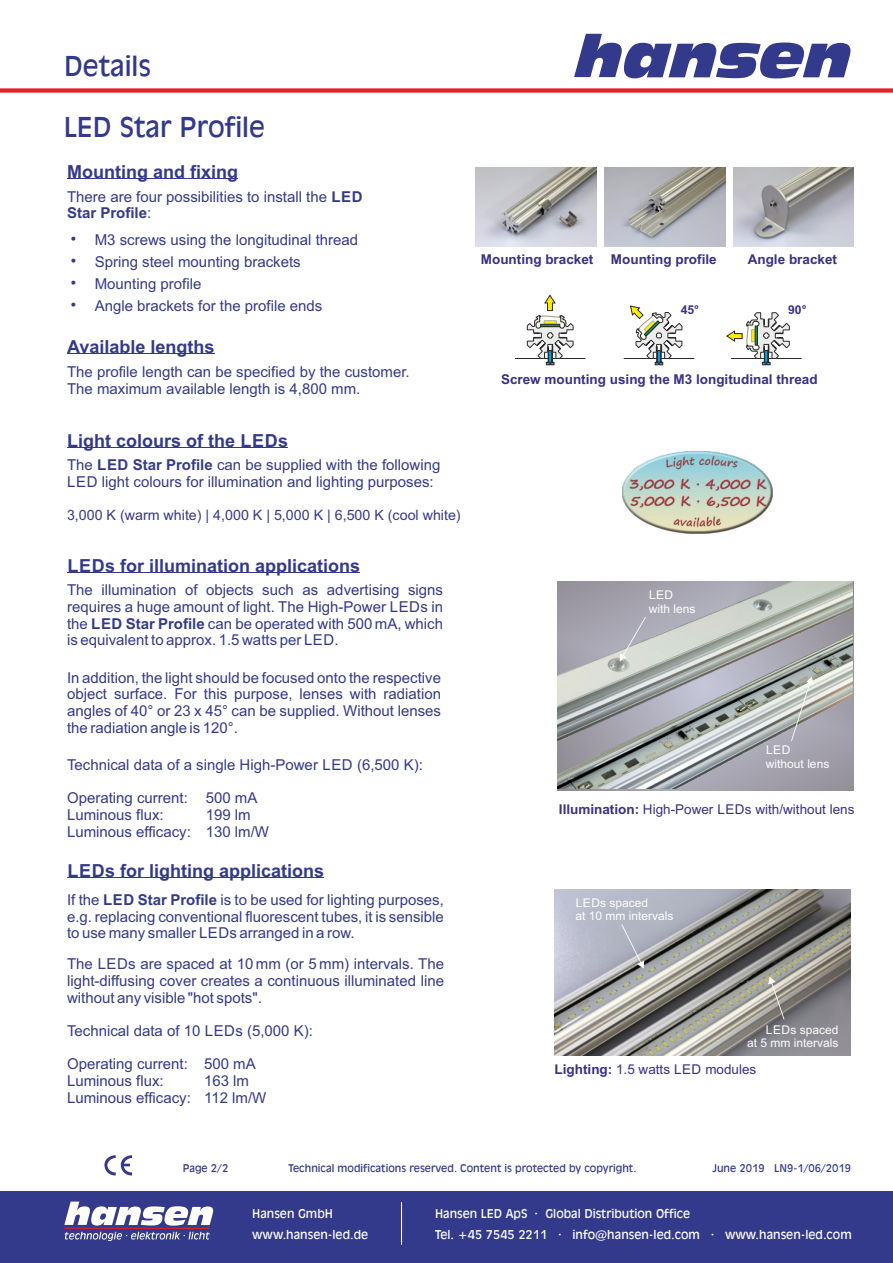
<style>
.page{position:relative;width:893px;height:1263px;background:#fff}
.page>*{position:absolute;margin:0;border:0;box-sizing:border-box;transform-origin:0 0}
.t1{font:27px "Incised 901 BT";color:#343a8b}
.t2{font:700 18px "Arial";color:#343a8b}
.t3{font:15px/16.8px "Arial";color:#343a8b}
.t4{font:14.25px "Arial";color:#343a8b}
.t5{font:700 13.5px "Arial";color:#393185}
.t6{font:13.5px "Arial";color:#393185}
.t7{font:700 12.15px "Arial";color:#393185}
.t8{font:12px/21.8px "Incised 901 BT";color:#fefefe}
.t9{font:12px/13.4px "Arial";color:#fefefe}
.t10{font:10.5px "Incised 901 BT";color:#343a8b}
.s1{font-weight:700}
</style>
<div class="page">
<hr style="left:67px;top:353px;width:148px;height:1px;background:#343a8b">
<hr style="left:67px;top:178px;width:171px;height:1px;background:#343a8b">
<hr style="left:67px;top:572px;width:293px;height:1px;background:#343a8b">
<hr style="left:67px;top:877px;width:257px;height:1px;background:#343a8b">
<hr style="left:67px;top:447px;width:221px;height:1px;background:#343a8b">
<hr style="left:731px;top:358px;width:71px;height:1px;background:#2b2a29">
<hr style="left:624px;top:358px;width:70px;height:1px;background:#2b2a29">
<hr style="left:515px;top:358px;width:70px;height:1px;background:#2b2a29">
<svg style="left:527px;top:295px;width:46px;height:70px"></svg>
<svg style="left:630px;top:305px;width:52px;height:60px"></svg>
<svg style="left:726px;top:312px;width:64px;height:53px"></svg>
<img style="left:605px;top:168px;width:120px;height:78px">
<img style="left:733px;top:168px;width:121px;height:78px">
<img style="left:476px;top:168px;width:121px;height:78px">
<img style="left:555px;top:889px;width:296px;height:167px">
<svg style="left:621px;top:924px;width:23px;height:45px"></svg>
<svg style="left:768px;top:976px;width:16px;height:43px"></svg>
<img style="left:558px;top:581px;width:295px;height:207px">
<svg style="left:791px;top:676px;width:22px;height:65px"></svg>
<svg style="left:620px;top:617px;width:26px;height:44px"></svg>
<img style="left:623px;top:451px;width:150px;height:83px">
<div style="left:0;top:88px;width:893px;height:5px;background:#e31e24"></div>
<svg style="left:574px;top:34px;width:276px;height:44px"></svg>
<div style="left:0;top:1192px;width:893px;height:71px;background:#343a8b"></div>
<svg style="left:64px;top:1201px;width:149px;height:40px"></svg>
<hr style="left:401px;top:1202px;width:1px;height:42px;background:#fefefe">
<svg style="left:104px;top:1155px;width:28px;height:21px"></svg>
<h1 class="t1" style="left:64px;top:56px;width:88px">Details</h1>
<h1 class="t1" style="left:64px;top:116px;width:203px">LED Star Profile</h1>
<p class="t2" style="left:67px;top:165px;width:172px">Mounting and fixing</p>
<p class="t3" style="left:67px;top:189px;width:297px">There are four possibilities to install the <span class="s1">LED<br>Star Profile</span>:</p>
<p class="t3" style="left:95px;top:230px;width:265px;line-height:21.8px">M3 screws using the longitudinal thread<br>Spring steel mounting brackets<br>Mounting profile<br>Angle brackets for the profile ends</p>
<p class="t2" style="left:67px;top:340px;width:149px">Available lengths</p>
<p class="t3" style="left:67px;top:364px;width:344px">The profile length can be specified by the customer.<br>The maximum available length is 4,800 mm.</p>
<p class="t2" style="left:67px;top:434px;width:222px">Light colours of the LEDs</p>
<p class="t3" style="left:67px;top:458px;width:375px">The <span class="s1">LED Star Profile</span> can be supplied with the following<br>LED light colours for illumination and lighting purposes:</p>
<p class="t4" style="left:67px;top:509px;width:395px">3,000 K (warm white) | 4,000 K | 5,000 K | 6,500 K (cool white)</p>
<p class="t2" style="left:68px;top:559px;width:294px">LEDs for illumination applications</p>
<p class="t3" style="left:67px;top:583px;width:378px;text-align:justify">The illumination of objects such as advertising signs requires a huge amount of light. The High-Power LEDs in the <span class="s1">LED Star Profile</span> can be operated with 500 mA, which is equivalent to approx. 1.5 watts per LED.</p>
<p class="t3" style="left:67px;top:670px;width:375px;text-align:justify">In addition, the light should be focused onto the respective object surface. For this purpose, lenses with radiation angles of 40° or 23 x 45° can be supplied. Without lenses the radiation angle is 120°.</p>
<p class="t3" style="left:67px;top:758px;width:357px">Technical data of a single High-Power LED (6,500 K):</p>
<p class="t3" style="left:67px;top:791px;width:192px">Operating current: 500 mA<br>Luminous flux:</p>
<p class="t3" style="left:67px;top:808px;width:203px;text-indent:139px">199 lm<br>Luminous efficacy: 130 lm/W</p>
<p class="t2" style="left:68px;top:864px;width:258px">LEDs for lighting applications</p>
<p class="t3" style="left:67px;top:892px;width:378px;text-align:justify">If the <span class="s1">LED Star Profile</span> is to be used for lighting purposes, e.g. replacing conventional fluorescent tubes, it is sensible to use many smaller LEDs arranged in a row.</p>
<p class="t3" style="left:67px;top:957px;width:378px;text-align:justify">The LEDs are spaced at 10 mm (or 5 mm) intervals. The light-diffusing cover creates a continuous illuminated line without any visible "hot spots".</p>
<p class="t3" style="left:67px;top:1023px;width:247px">Technical data of 10 LEDs (5,000 K):</p>
<p class="t3" style="left:67px;top:1057px;width:190px">Operating current: 500 mA<br>Luminous flux:</p>
<p class="t3" style="left:67px;top:1073px;width:201px;text-indent:137px">163 lm<br>Luminous efficacy: 112 lm/W</p>
<p class="t5" style="left:481px;top:254px;width:114px">Mounting bracket</p>
<p class="t5" style="left:611px;top:254px;width:107px">Mounting profile</p>
<p class="t5" style="left:748px;top:254px;width:91px">Angle bracket</p>
<p class="t7" style="left:681px;top:305px;width:20px">45°</p>
<p class="t7" style="left:788px;top:305px;width:20px">90°</p>
<p class="t5" style="left:501px;top:375px;width:318px">Screw mounting using the M3 longitudinal thread</p>
<p class="t9" style="left:649px;top:589px;width:48px">LED with lens</p>
<p class="t9" style="left:766px;top:745px;width:65px">LED without lens</p>
<p class="t6" style="left:559px;top:804px;width:297px"><span class="s1">Illumination:</span> High-Power LEDs with/without lens</p>
<p class="t9" style="left:576px;top:897px;width:100px">LEDs spaced<br>at 10 mm intervals</p>
<p class="t9" style="left:747px;top:1024px;width:93px;text-align:right">LEDs spaced<br>at 5 mm intervals</p>
<p class="t6" style="left:555px;top:1064px;width:203px"><span class="s1">Lighting:</span> 1.5 watts LED modules</p>
<p class="t10" style="left:183px;top:1164px;width:47px">Page 2/2</p>
<p class="t10" style="left:288px;top:1164px;width:350px">Technical modifications reserved. Content is protected by copyright.</p>
<p class="t10" style="left:712px;top:1164px;width:140px">June 2019 LN9-1/06/2019</p>
<p class="t8" style="left:252px;top:1203px;width:118px">Hansen GmbH www.hansen-led.de</p>
<p class="t8" style="left:435px;top:1203px;width:418px">Hansen LED ApS · Global Distribution Office<br>Tel. +45 7545 2211 · info@hansen-led.com · www.hansen-led.com</p>
</div>
